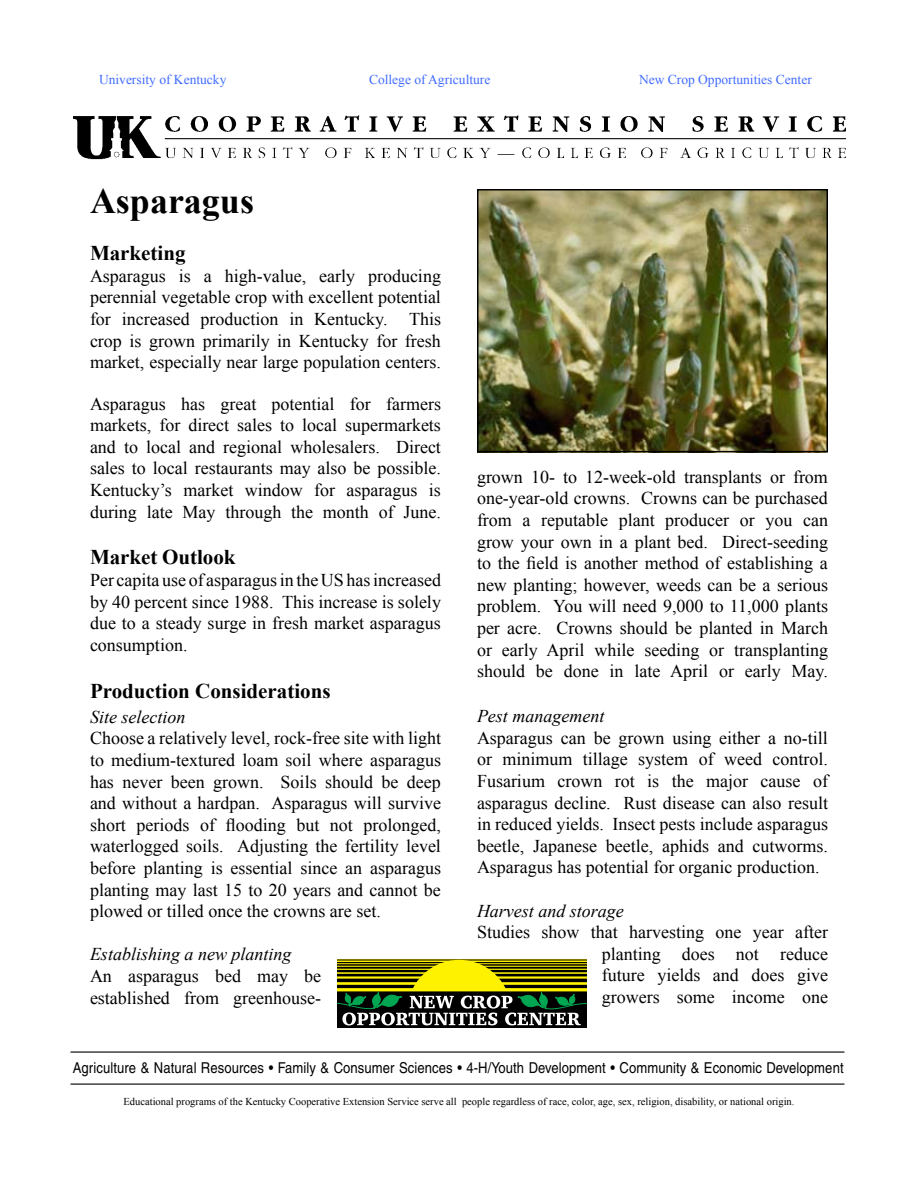
<style>
.page{position:relative;width:918px;height:1188px;background:#fff}
.page>*{position:absolute;margin:0;border:0;box-sizing:border-box;transform-origin:0 0}
.t1{font:700 36px "Times New Roman";color:#000}
.t2{font:700 21px "Times New Roman";color:#000}
.t3{font:18px/21.6px "Times New Roman";color:#000;text-align:justify}
.t4{font:italic 18px "Times New Roman";color:#000}
.t5{font:15px "Helvetica";letter-spacing:.01em;color:#000;scale:.87 1}
.t6{font:13.5px "Times New Roman";color:#406bff}
.t7{font:10.5px "Times New Roman";color:#000}
</style>
<div class="page">
<svg style="left:338px;top:961px;width:249px;height:67px;background:#434d2b"></svg>
<hr style="left:338px;top:988px;width:249px;height:3px;background:#fff200">
<hr style="left:338px;top:982px;width:249px;height:3px;background:#fff200">
<hr style="left:338px;top:976px;width:249px;height:3px;background:#fff200">
<hr style="left:338px;top:972px;width:249px;height:2px;background:#fff200">
<hr style="left:338px;top:969px;width:249px;height:1px;background:#fff200">
<hr style="left:338px;top:966px;width:249px;height:1px;background:#fff200">
<hr style="left:338px;top:963px;width:249px;height:1px;background:#fff200">
<hr style="left:338px;top:960px;width:249px;height:1px;background:#fff200">
<hr style="left:70px;top:1051px;width:774px;height:2px;background:#000">
<hr style="left:70px;top:1084px;width:774px;height:1px;background:#000">
<img style="left:73px;top:115px;width:773px;height:45px">
<img style="left:477px;top:192px;width:351px;height:261px">
<div style="left:477px;top:189px;width:351px;height:263px;border:2px solid #000"></div>
<p class="t6" style="left:99px;top:71px;width:129px">University of Kentucky</p>
<p class="t6" style="left:369px;top:71px;width:123px">College of Agriculture</p>
<p class="t6" style="left:639px;top:71px;width:174px">New Crop Opportunities Center</p>
<h1 class="t1" style="left:90px;top:176px;width:166px">Asparagus</h1>
<p class="t2" style="left:90px;top:239px;width:97px">Marketing</p>
<p class="t3" style="left:90px;top:265px;width:353px">Asparagus is a high-value, early producing perennial vegetable crop with excellent potential for increased production in Kentucky. This crop is grown primarily in Kentucky for fresh market, especially near large population centers.</p>
<p class="t3" style="left:90px;top:392px;width:353px">Asparagus has great potential for farmers markets, for direct sales to local supermarkets and to local and regional wholesalers. Direct sales to local restaurants may also be possible.<br>Kentucky’s market window for asparagus is during late May through the month of June.</p>
<p class="t2" style="left:90px;top:543px;width:147px">Market Outlook</p>
<p class="t3" style="left:90px;top:569px;width:353px">Per capita use of asparagus in the US has increased by 40 percent since 1988. This increase is solely due to a steady surge in fresh market asparagus consumption.</p>
<p class="t2" style="left:90px;top:676px;width:242px">Production Considerations</p>
<p class="t4" style="left:90px;top:704px;width:97px">Site selection</p>
<p class="t3" style="left:90px;top:727px;width:353px">Choose a relatively level, rock-free site with light to medium-textured loam soil where asparagus has never been grown. Soils should be deep and without a hardpan. Asparagus will survive short periods of flooding but not prolonged, waterlogged soils. Adjusting the fertility level before planting is essential since an asparagus planting may last 15 to 20 years and cannot be plowed or tilled once the crowns are set.</p>
<p class="t4" style="left:90px;top:942px;width:203px">Establishing a new planting</p>
<p class="t3" style="left:90px;top:965px;width:233px">An asparagus bed may be established from greenhouse-</p>
<p class="t3" style="left:477px;top:466px;width:353px">grown 10- to 12-week-old transplants or from one-year-old crowns. Crowns can be purchased from a reputable plant producer or you can grow your own in a plant bed. Direct-seeding to the field is another method of establishing a new planting; however, weeds can be a serious problem. You will need 9,000 to 11,000 plants per acre. Crowns should be planted in March or early April while seeding or transplanting should be done in late April or early May.</p>
<p class="t4" style="left:477px;top:704px;width:129px">Pest management</p>
<p class="t3" style="left:477px;top:727px;width:353px">Asparagus can be grown using either a no-till or minimum tillage system of weed control.<br>Fusarium crown rot is the major cause of asparagus decline. Rust disease can also result in reduced yields. Insect pests include asparagus beetle, Japanese beetle, aphids and cutworms.<br>Asparagus has potential for organic production.</p>
<p class="t4" style="left:477px;top:898px;width:148px">Harvest and storage</p>
<p class="t3" style="left:602px;top:921px;width:228px;text-indent:-125px">Studies show that harvesting one year after planting does not reduce future yields and does give growers some income one</p>
<p class="t5" style="left:73px;top:1059px;width:888px">Agriculture &amp; Natural Resources • Family &amp; Consumer Sciences • 4-H/Youth Development • Community &amp; Economic Development</p>
<p class="t7" style="left:124px;top:1095px;width:672px">Educational programs of the Kentucky Cooperative Extension Service serve all people regardless of race, color, age, sex, religion, disability, or national origin.</p>
</div>
